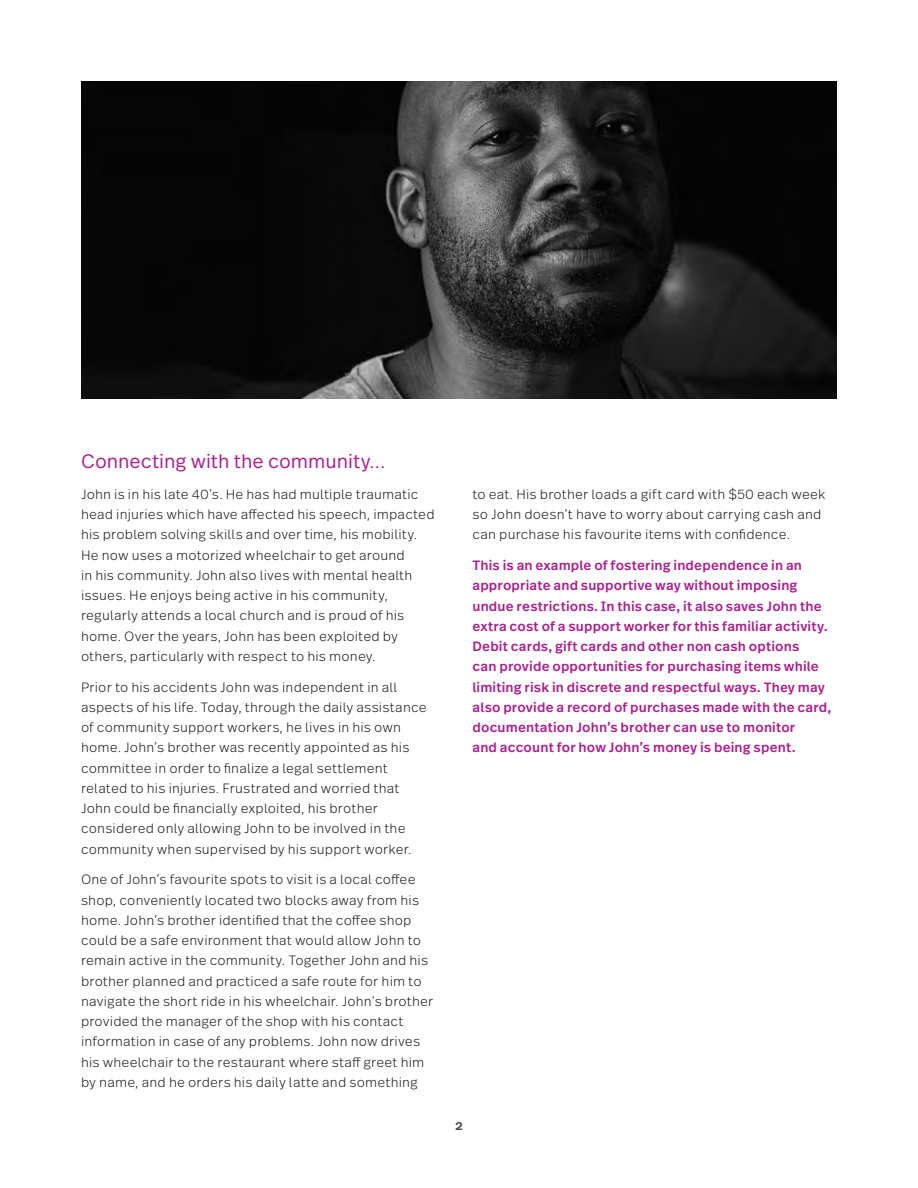
<style>
.page{position:relative;width:918px;height:1188px;background:#fff}
.page>*{position:absolute;margin:0;border:0;box-sizing:border-box;transform-origin:0 0}
.t1{font:300 19.5px "Real Text Pro";letter-spacing:-.005em;color:#ab208e}
.Body{font:300 13.5px/20.2px "Real Text Pro";letter-spacing:.01em;color:#231f20}
.Body-2{font:500 13.5px/20.2px "Real Text Pro";letter-spacing:.01em;color:#ab208e}
.t2{font:500 13.5px "Real Text Pro";color:#4e4443}
</style>
<div class="page">
<img style="left:81px;top:81px;width:756px;height:318px">
<h3 class="t1" style="left:81px;top:448px;width:306px">Connecting with the community…</h3>
<p class="Body" style="left:81px;top:483px;width:355px">John is in his late 40’s. He has had multiple traumatic head injuries which have affected his speech, impacted his problem solving skills and over time, his mobility.<br>He now uses a motorized wheelchair to get around<br>in his community. John also lives with mental health issues. He enjoys being active in his community, regularly attends a local church and is proud of his home. Over the years, John has been exploited by others, particularly with respect to his money.</p>
<p class="Body" style="left:81px;top:676px;width:347px">Prior to his accidents John was independent in all aspects of his life. Today, through the daily assistance of community support workers, he lives in his own home. John’s brother was recently appointed as his committee in order to finalize a legal settlement related to his injuries. Frustrated and worried that John could be financially exploited, his brother considered only allowing John to be involved in the community when supervised by his support worker.</p>
<p class="Body" style="left:81px;top:869px;width:354px">One of John’s favourite spots to visit is a local coffee shop, conveniently located two blocks away from his home. John’s brother identified that the coffee shop could be a safe environment that would allow John to remain active in the community. Together John and his brother planned and practiced a safe route for him to navigate the short ride in his wheelchair. John’s brother provided the manager of the shop with his contact information in case of any problems. John now drives his wheelchair to the restaurant where staff greet him by name, and he orders his daily latte and something</p>
<p class="Body" style="left:472px;top:483px;width:355px">to eat. His brother loads a gift card with $50 each week so John doesn’t have to worry about carrying cash and can purchase his favourite items with confidence.</p>
<p class="Body-2" style="left:472px;top:555px;width:361px">This is an example of fostering independence in an appropriate and supportive way without imposing undue restrictions. In this case, it also saves John the extra cost of a support worker for this familiar activity.<br>Debit cards, gift cards and other non cash options<br>can provide opportunities for purchasing items while limiting risk in discrete and respectful ways. They may also provide a record of purchases made with the card, documentation John’s brother can use to monitor<br>and account for how John’s money is being spent.</p>
<p class="t2" style="left:455px;top:1115px;width:9px">2</p>
</div>
